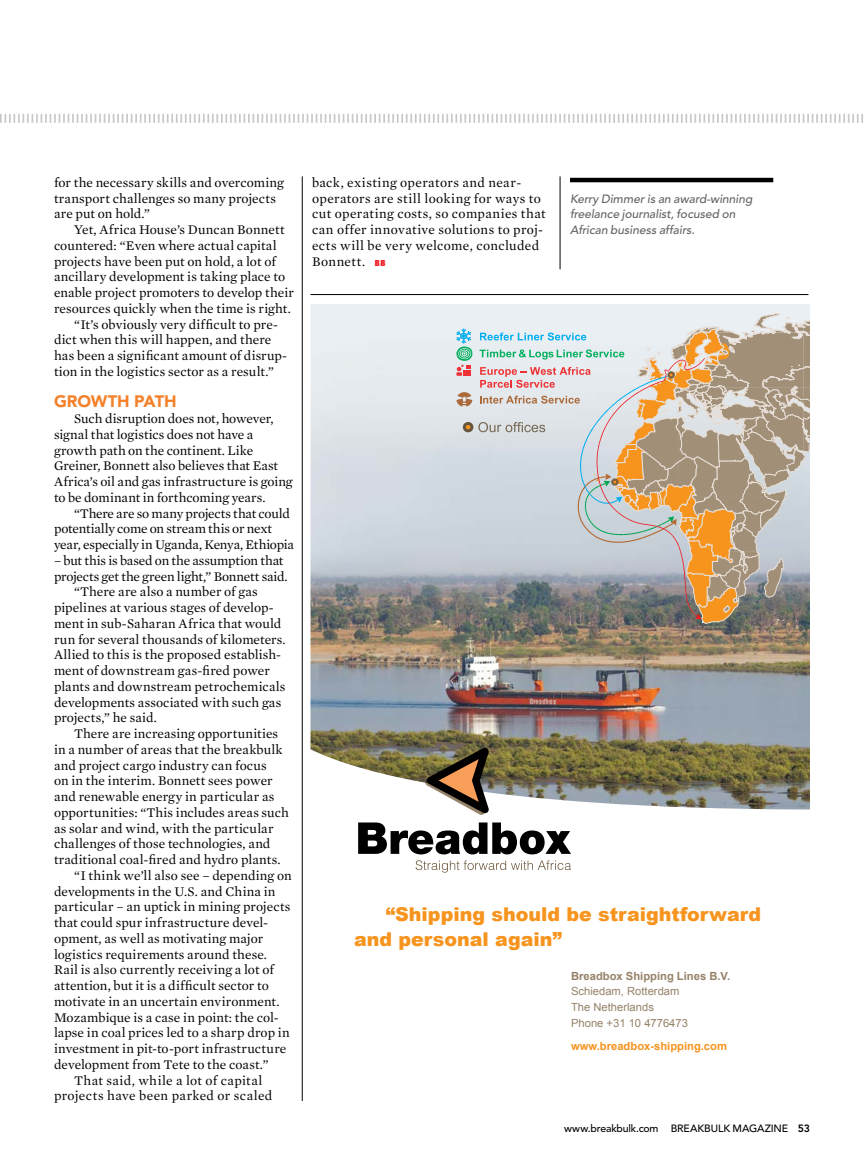
<style>
.page{position:relative;width:864px;height:1175px;background:#fff}
.page>*{position:absolute;margin:0;border:0;box-sizing:border-box;transform-origin:0 0}
.t1{font:900 19.05px/24.9px "Arial";color:#f7941e}
.t2{font:900 16.5px "Avenir";letter-spacing:-.005em;color:#f4812a}
.t3{font:13.5px/15.8px "Mercury Text G1 Roman";letter-spacing:.005em;color:#000}
.t4{font:13.5px/15.8px "Mercury Text G1 Roman";letter-spacing:.03em;color:#000}
.t5{font:13.5px/15.8px "Mercury Text G1 Roman";letter-spacing:-.015em;color:#000}
.t6{font:13.5px "Mercury Text G1 Roman";letter-spacing:.025em;color:#000}
.t7{font:italic 500 12px/15.8px "Avenir";color:#636466}
.t8{font:11.25px/15.6px "Arial";color:#968269}
.t9{font:700 11.25px "Arial";color:#968269}
.t10{font:700 11.25px "Arial";color:#f7941e}
.t11{font:500 10.5px "Avenir";letter-spacing:-.01em;color:#000}
.s1{font-family:"Zine Sans Dis";font-weight:900;font-size:9px;color:#ed1d24}
.s2{font-weight:800}
</style>
<div class="page">
<svg style="left:0;top:114px;width:863px;height:9px"></svg>
<hr style="left:310px;top:294px;width:498px;height:1px;background:#000">
<img style="left:310px;top:304px;width:500px;height:505px">
<svg style="left:358px;top:822px;width:213px;height:32px"></svg>
<svg style="left:425px;top:747px;width:64px;height:68px"></svg>
<svg style="left:416px;top:860px;width:155px;height:12px"></svg>
<svg style="left:456px;top:313px;width:354px;height:311px"></svg>
<hr style="left:570px;top:178px;width:203px;height:4px;background:#000">
<hr style="left:302px;top:176px;width:1px;height:924px;background:#000">
<hr style="left:560px;top:176px;width:1px;height:93px;background:#000">
<p class="t3" style="left:54px;top:174px;width:231px">for the necessary skills and overcoming transport challenges so many projects are put on hold.”</p>
<p class="t3" style="left:74px;top:222px;width:212px">Yet, Africa House’s Duncan Bonnett</p>
<p class="t3" style="left:54px;top:237px;width:224px">countered: “Even where actual capital</p>
<p class="t3" style="left:54px;top:253px;width:223px">projects have been put on hold, a lot of</p>
<p class="t3" style="left:54px;top:269px;width:233px">ancillary development is taking place to</p>
<p class="t3" style="left:54px;top:285px;width:242px">enable project promoters to develop their</p>
<p class="t3" style="left:54px;top:300px;width:238px">resources quickly when the time is right.</p>
<p class="t3" style="left:74px;top:316px;width:205px">“It’s obviously very difficult to pre-</p>
<p class="t3" style="left:54px;top:332px;width:219px">dict when this will happen, and there</p>
<p class="t3" style="left:54px;top:348px;width:235px">has been a significant amount of disrup-</p>
<p class="t3" style="left:54px;top:363px;width:222px">tion in the logistics sector as a result.”</p>
<p class="t2" style="left:54px;top:391px;width:124px">GROWTH PATH</p>
<p class="t3" style="left:54px;top:411px;width:240px;text-indent:20px">Such disruption does not, however, signal that logistics does not have a growth path on the continent. Like Greiner, Bonnett also believes that East Africa’s oil and gas infrastructure is going to be dominant in forthcoming years.</p>
<p class="t5" style="left:54px;top:505px;width:241px;text-indent:20px">“There are so many projects that could potentially come on stream this or next year, especially in Uganda, Kenya, Ethiopia</p>
<p class="t3" style="left:54px;top:552px;width:231px">– but this is based on the assumption that</p>
<p class="t5" style="left:54px;top:568px;width:235px">projects get the green light,” Bonnett said.</p>
<p class="t3" style="left:74px;top:584px;width:185px">“There are also a number of gas</p>
<p class="t3" style="left:54px;top:599px;width:221px">pipelines at various stages of develop-</p>
<p class="t3" style="left:54px;top:615px;width:229px">ment in sub-Saharan Africa that would</p>
<p class="t3" style="left:54px;top:631px;width:233px">run for several thousands of kilometers.</p>
<p class="t3" style="left:54px;top:647px;width:229px">Allied to this is the proposed establish-</p>
<p class="t3" style="left:54px;top:662px;width:217px">ment of downstream gas-fired power</p>
<p class="t3" style="left:54px;top:678px;width:233px">plants and downstream petrochemicals</p>
<p class="t3" style="left:54px;top:694px;width:229px">developments associated with such gas</p>
<p class="t3" style="left:54px;top:710px;width:104px">projects,” he said.</p>
<p class="t3" style="left:74px;top:725px;width:205px">There are increasing opportunities</p>
<p class="t3" style="left:54px;top:741px;width:230px">in a number of areas that the breakbulk</p>
<p class="t3" style="left:54px;top:757px;width:214px">and project cargo industry can focus</p>
<p class="t3" style="left:54px;top:773px;width:220px">on in the interim. Bonnett sees power</p>
<p class="t3" style="left:54px;top:788px;width:222px">and renewable energy in particular as</p>
<p class="t3" style="left:54px;top:804px;width:236px">opportunities: “This includes areas such</p>
<p class="t3" style="left:54px;top:820px;width:221px">as solar and wind, with the particular</p>
<p class="t3" style="left:54px;top:836px;width:218px">challenges of those technologies, and</p>
<p class="t3" style="left:54px;top:851px;width:228px">traditional coal-fired and hydro plants.</p>
<p class="t3" style="left:74px;top:867px;width:219px">“I think we’ll also see – depending on</p>
<p class="t3" style="left:54px;top:883px;width:223px">developments in the U.S. and China in</p>
<p class="t3" style="left:54px;top:899px;width:238px">particular – an uptick in mining projects</p>
<p class="t3" style="left:54px;top:914px;width:216px">that could spur infrastructure devel-</p>
<p class="t3" style="left:54px;top:930px;width:211px">opment, as well as motivating major</p>
<p class="t3" style="left:54px;top:946px;width:215px">logistics requirements around these.</p>
<p class="t3" style="left:54px;top:962px;width:221px">Rail is also currently receiving a lot of</p>
<p class="t3" style="left:54px;top:977px;width:216px">attention, but it is a difficult sector to</p>
<p class="t3" style="left:54px;top:993px;width:227px">motivate in an uncertain environment.</p>
<p class="t3" style="left:54px;top:1009px;width:226px">Mozambique is a case in point: the col-</p>
<p class="t3" style="left:54px;top:1025px;width:237px">lapse in coal prices led to a sharp drop in</p>
<p class="t3" style="left:54px;top:1040px;width:234px">investment in pit-to-port infrastructure</p>
<p class="t3" style="left:54px;top:1056px;width:216px">development from Tete to the coast.”</p>
<p class="t6" style="left:74px;top:1072px;width:190px">That said, while a lot of capital</p>
<p class="t4" style="left:54px;top:1087px;width:220px">projects have been parked or scaled</p>
<p class="t4" style="left:312px;top:174px;width:235px">back, existing operators and near&shy;operators are still looking for ways to cut operating costs, so companies that can offer innovative solutions to proj&shy;ects will be very welcome, concluded Bonnett. <span class="s1">BB</span></p>
<p class="t7" style="left:570px;top:191px;width:184px">Kerry Dimmer is an award-winning freelance journalist, focused on<br>African business affairs.</p>
<h1 class="t1" style="left:354px;top:902px;width:409px;text-indent:32px">“Shipping should be straightforward and personal again”</h1>
<p class="t9" style="left:571px;top:968px;width:161px">Breadbox Shipping Lines B.V.</p>
<p class="t8" style="left:571px;top:983px;width:118px">Schiedam, Rotterdam<br>The Netherlands<br>Phone +31 10 4776473</p>
<p class="t10" style="left:571px;top:1039px;width:157px">www.breadbox-shipping.com</p>
<p class="t11" style="left:564px;top:1122px;width:247px">www.breakbulk.com BREAKBULK MAGAZINE <span class="s2">53</span></p>
</div>
